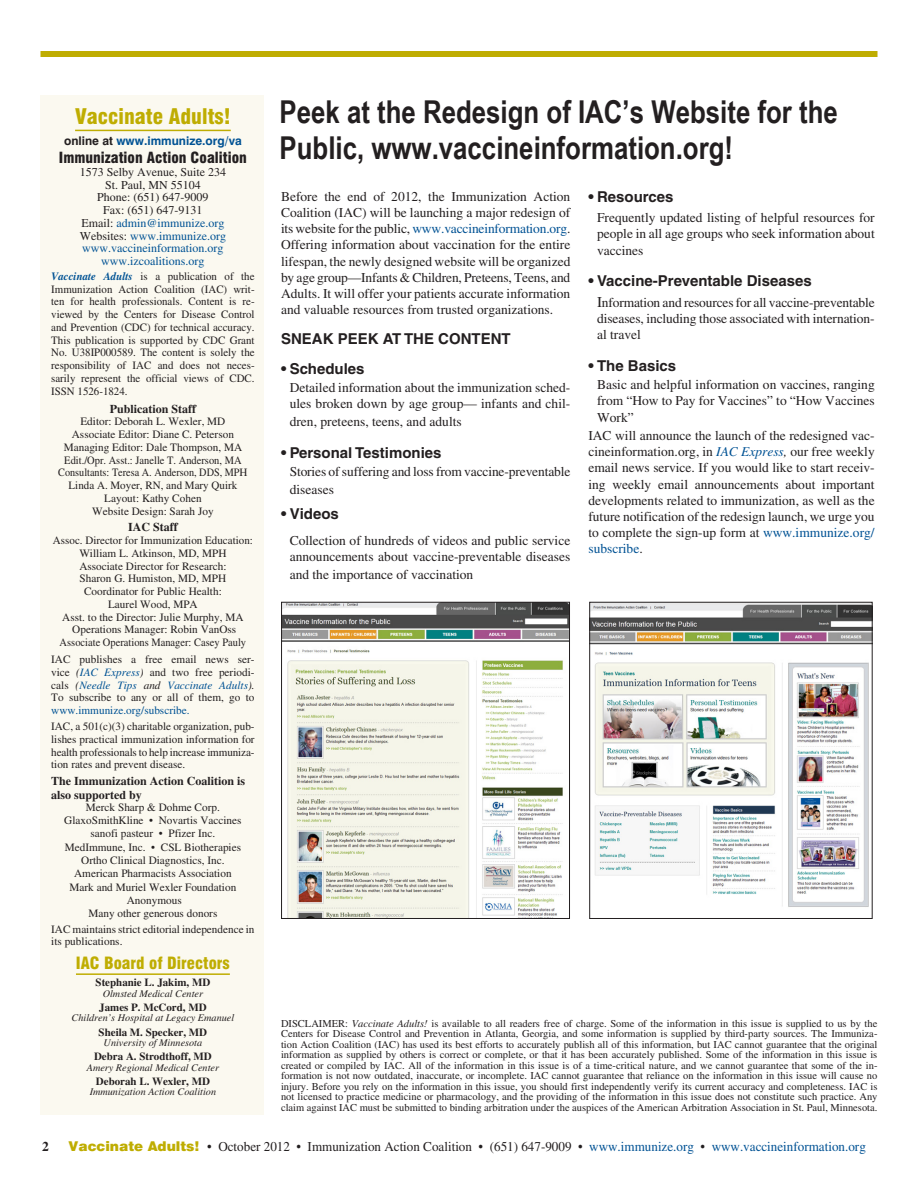
<style>
.page{position:relative;width:918px;height:1188px;background:#fff}
.page>*{position:absolute;margin:0;border:0;box-sizing:border-box;transform-origin:0 0}
.Answer{font:700 31.5px/36px "Arial Narrow";color:#231f20}
.t1{font:900 condensed 21px "Swiss 721 BT";color:#bfad02}
.t2{font:900 condensed 16.5px "Swiss 721 BT";color:#bfad02}
.bulleted_text{font:700 15px "Helvetica";color:#231f20}
.t3{font:900 condensed 15px "Swiss 721 BT";color:#231f20}
.Body_indent__first_p{font:700 15px "Helvetica";color:#231f20}
.Body_indent__first_p-2{font:13.5px/16.2px "Times";color:#231f20;text-align:justify}
.bulleted_text-2{font:13.5px/16.2px "Times";color:#231f20;text-align:justify}
.t4{font:700 13.5px "Times";color:#231f20}
.t5{font:12px/12.8px "Times";color:#231f20;text-align:center}
.t6{font:700 12px/13.5px "Times";color:#231f20}
.t7{font:700 12px "Swiss 721 BT";color:#005294}
.t8{font:11.25px/12.8px "Times";color:#231f20;text-align:center}
.t9{font:11.25px "Times";color:#005294}
.t10{font:700 10.95px "Times";color:#231f20}
.t11{font:10.5px/10.5px "Times";color:#231f20;text-align:justify}
.t12{font:italic 10.2px "Times";color:#231f20}
.s1{color:#231f20}
.s2{color:#005294}
.s3{font-weight:700;font-style:italic;color:#005294}
.s4{font-style:italic}
.s5{font-style:italic;color:#005294}
.s6{font-size:15px}
.s7{font-family:"Swiss 721 BT";font-weight:900;color:#bfad02}
</style>
<div class="page">
<div style="left:40px;top:95px;width:224px;height:1020px;background:#fbf9f0"></div>
<div style="left:40px;top:51px;width:838px;height:6px;background:#bfad02"></div>
<hr style="left:75px;top:130px;width:156px;height:1px;background:#bfad02">
<hr style="left:76px;top:973px;width:154px;height:2px;background:#bfad02">
<img style="left:283px;top:604px;width:285px;height:313px">
<div style="left:281px;top:602px;width:289px;height:317px;border:1px solid #231f20"></div>
<img style="left:591px;top:604px;width:280px;height:303px">
<div style="left:589px;top:602px;width:284px;height:317px;border:1px solid #231f20"></div>
<h2 class="t1" style="left:75px;top:103px;width:157px">Vaccinate Adults!</h2>
<p class="t7" style="left:64px;top:133px;width:179px"><span class="s1">online at</span> www.immunize.org/va</p>
<h3 class="t3" style="left:59px;top:149px;width:189px">Immunization Action Coalition</h3>
<p class="t5" style="left:80px;top:165px;width:148px">1573 Selby Avenue, Suite 234<br>St. Paul, MN 55104<br>Phone: (651) 647-9009<br>Fax: (651) 647-9131<br>Email: <span class="s2">admin@immunize.org<br></span>Websites: <span class="s2">www.immunize.org www.vaccineinformation.org www.izcoalitions.org</span></p>
<p class="t8" style="left:51px;top:270px;width:205px;text-align:justify"><span class="s3">Vaccinate Adults</span> is a publication of the Immunization Action Coalition (IAC) writ&shy;ten for health professionals. Content is re&shy;viewed by the Centers for Disease Control and Prevention (CDC) for technical accuracy.<br>This publication is supported by CDC Grant No. U38IP000589. The content is solely the responsibility of IAC and does not neces&shy;sarily represent the official views of CDC.<br>ISSN 1526-1824.</p>
<p class="t6" style="left:110px;top:402px;width:88px">Publication Staff</p>
<p class="t8" style="left:58px;top:415px;width:191px">Editor: Deborah L. Wexler, MD Associate Editor: Diane C. Peterson Managing Editor: Dale Thompson, MA Edit./Opr. Asst.: Janelle T. Anderson, MA Consultants: Teresa A. Anderson, DDS, MPH Linda A. Moyer, RN, and Mary Quirk Layout: Kathy Cohen<br>Website Design: Sarah Joy</p>
<p class="t6" style="left:128px;top:520px;width:51px">IAC Staff</p>
<p class="t8" style="left:53px;top:534px;width:201px">Assoc. Director for Immunization Education:<br>William L. Atkinson, MD, MPH<br>Associate Director for Research:<br>Sharon G. Humiston, MD, MPH Coordinator for Public Health:<br>Laurel Wood, MPA<br>Asst. to the Director: Julie Murphy, MA Operations Manager: Robin VanOss Associate Operations Manager: Casey Pauly</p>
<p class="t8" style="left:51px;top:653px;width:205px;text-align:justify">IAC publishes a free email news ser&shy;vice <span class="s4">(</span><span class="s5">IAC Express</span><span class="s4">)</span> and two free periodi&shy;cals <span class="s4">(</span><span class="s5">Needle Tips</span> <span class="s4">and</span> <span class="s5">Vaccinate Adults</span><span class="s4">).<br></span>To subscribe to any or all of them, go to</p>
<p class="t9" style="left:51px;top:704px;width:140px">www.immunize.org/subscribe.</p>
<p class="t8" style="left:51px;top:720px;width:205px;text-align:justify">IAC, a 501(c)(3) charitable organization, pub&shy;lishes practical immunization information for health professionals to help increase immuniza&shy;tion rates and prevent disease.</p>
<p class="t6" style="left:51px;top:774px;width:196px">The Immunization Action Coalition is also supported by</p>
<p class="t8" style="left:64px;top:801px;width:179px">Merck Sharp &amp; Dohme Corp.<br>GlaxoSmithKline • Novartis Vaccines sanofi pasteur • Pfizer Inc.</p>
<p class="t8" style="left:65px;top:840px;width:178px;line-height:13.5px">MedImmune, Inc. • CSL Biotherapies Ortho Clinical Diagnostics, Inc.<br>American Pharmacists Association Mark and Muriel Wexler Foundation</p>
<p class="t8" style="left:88px;top:894px;width:131px">Anonymous<br>Many other generous donors</p>
<p class="t8" style="left:51px;top:922px;width:205px;text-align:left">IAC maintains strict editorial independence in its publications.</p>
<h3 class="t2" style="left:76px;top:953px;width:155px">IAC Board of Directors</h3>
<p class="t10" style="left:96px;top:976px;width:116px">Stephanie L. Jakim, MD</p>
<p class="t12" style="left:103px;top:987px;width:102px">Olmsted Medical Center</p>
<p class="t10" style="left:99px;top:1001px;width:109px">James P. McCord, MD</p>
<p class="t12" style="left:72px;top:1012px;width:164px">Children’s Hospital at Legacy Emanuel</p>
<p class="t10" style="left:99px;top:1025px;width:110px">Sheila M. Specker, MD</p>
<p class="t12" style="left:104px;top:1037px;width:100px">University of Minnesota</p>
<p class="t10" style="left:94px;top:1050px;width:119px">Debra A. Strodthoff, MD</p>
<p class="t12" style="left:87px;top:1062px;width:134px">Amery Regional Medical Center</p>
<p class="t10" style="left:96px;top:1075px;width:116px">Deborah L. Wexler, MD</p>
<p class="t12" style="left:90px;top:1086px;width:128px">Immunization Action Coalition</p>
<p class="Answer" style="left:280px;top:93px;width:560px">Peek at the Redesign of IAC’s Website for the<br>Public, www.vaccineinformation.org!</p>
<p class="Body_indent__first_p-2" style="left:281px;top:188px;width:291px">Before the end of 2012, the Immunization Action Coalition (IAC) will be launching a major redesign of its website for the public, <span class="s2">www.vaccineinformation.org</span>.<br>Offering information about vaccination for the entire lifespan, the newly designed website will be organized by age group—Infants &amp; Children, Preteens, Teens, and Adults. It will offer your patients accurate information and valuable resources from trusted organizations.</p>
<p class="Body_indent__first_p" style="left:281px;top:329px;width:231px">SNEAK PEEK AT THE CONTENT</p>
<p class="bulleted_text" style="left:281px;top:359px;width:85px">• Schedules</p>
<p class="bulleted_text-2" style="left:290px;top:379px;width:282px">Detailed information about the immunization sched&shy;ules broken down by age group— infants and chil-</p>
<p class="bulleted_text-2" style="left:290px;top:413px;width:174px">dren, preteens, teens, and adults</p>
<p class="bulleted_text" style="left:281px;top:444px;width:162px">• Personal Testimonies</p>
<p class="bulleted_text-2" style="left:290px;top:463px;width:282px;line-height:18px">Stories of suffering and loss from vaccine-preventable diseases</p>
<p class="bulleted_text" style="left:281px;top:505px;width:59px">• Videos</p>
<p class="bulleted_text-2" style="left:290px;top:532px;width:282px">Collection of hundreds of videos and public service announcements about vaccine-preventable diseases</p>
<p class="bulleted_text-2" style="left:290px;top:566px;width:185px">and the importance of vaccination</p>
<p class="bulleted_text" style="left:588px;top:188px;width:87px">• Resources</p>
<p class="bulleted_text-2" style="left:597px;top:209px;width:279px">Frequently updated listing of helpful resources for people in all age groups who seek information about vaccines</p>
<p class="bulleted_text" style="left:588px;top:272px;width:225px">• Vaccine-Preventable Diseases</p>
<p class="bulleted_text-2" style="left:597px;top:294px;width:279px"><span class="s6">I</span>nformation and resources for all vaccine-preventable diseases, including those associated with internation&shy;al travel</p>
<p class="bulleted_text" style="left:588px;top:356px;width:89px">• The Basics</p>
<p class="bulleted_text-2" style="left:597px;top:377px;width:279px">Basic and helpful information on vaccines, ranging from “How to Pay for Vaccines” to “How Vaccines Work”</p>
<p class="Body_indent__first_p-2" style="left:588px;top:427px;width:288px">IAC will announce the launch of the redesigned vac&shy;cineinformation.org, in <span class="s5">IAC Express</span><span class="s4">,</span> our free weekly email news service. If you would like to start receiv&shy;ing weekly email announcements about important developments related to immunization, as well as the future notification of the redesign launch, we urge you to complete the sign-up form at <span class="s2">www.immunize.org/ subscribe</span>.</p>
<p class="t11" style="left:281px;top:1018px;width:598px">DISCLAIMER: <span class="s4">Vaccinate Adults!</span> is available to all readers free of charge. Some of the information in this issue is supplied to us by the Centers for Disease Control and Prevention in Atlanta, Georgia, and some information is supplied by third-party sources. The Immuniza&shy;tion Action Coalition (IAC) has used its best efforts to accurately publish all of this information, but IAC cannot guarantee that the original information as supplied by others is correct or complete, or that it has been accurately published. Some of the information in this issue is created or compiled by IAC. All of the information in this issue is of a time-critical nature, and we cannot guarantee that some of the in&shy;formation is not now outdated, inaccurate, or incomplete. IAC cannot guarantee that reliance on the information in this issue will cause no injury. Before you rely on the information in this issue, you should first independently verify its current accuracy and completeness. IAC is not licensed to practice medicine or pharmacology, and the providing of the information in this issue does not constitute such practice. Any claim against IAC must be submitted to binding arbitration under the auspices of the American Arbitration Association in St. Paul, Minnesota.</p>
<p class="t4" style="left:42px;top:1138px;width:8px">2</p>
<p class="Body_indent__first_p-2" style="left:69px;top:1138px;width:799px"><span class="s7">Vaccinate Adults!</span> • October 2012 • Immunization Action Coalition • (651) 647-9009 • <span class="s2">www.immunize.org</span> • <span class="s2">www.vaccineinformation.org</span></p>
</div>
